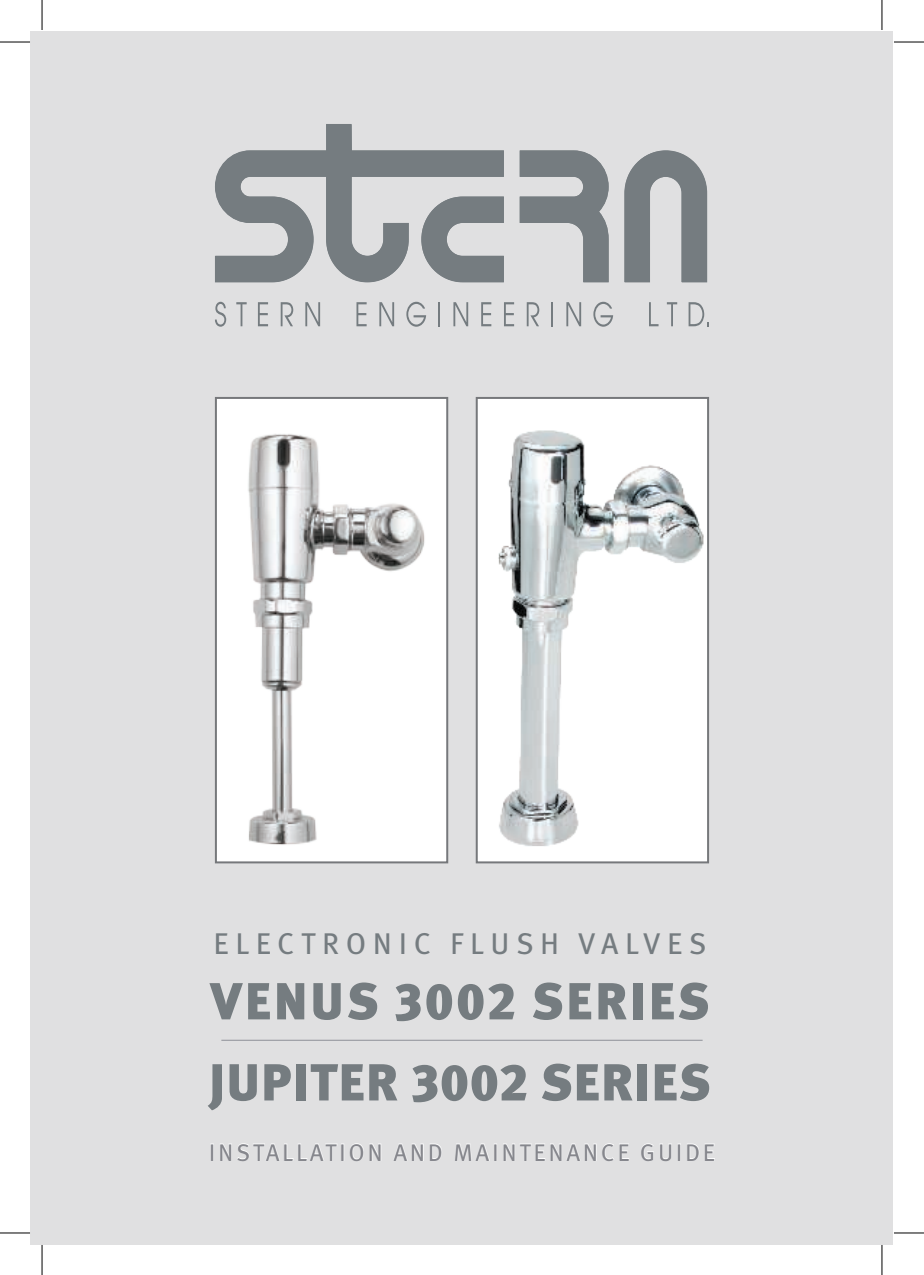
<style>
.page{position:relative;width:924px;height:1275px;background:#fff}
.page>*{position:absolute;margin:0;border:0;box-sizing:border-box;transform-origin:0 0}
.t1{font:900 52px/81px "Meta Pro";letter-spacing:.02em;color:#757c80}
.t2{font:30px "Meta Pro";letter-spacing:.22em;color:#757c80}
.t3{font:24px "Meta Pro";letter-spacing:.11em;color:#86878d}
</style>
<div class="page">
<div style="left:31px;top:31px;width:861px;height:1213px;background:#e0e0e1"></div>
<svg style="left:215px;top:302px;width:11px;height:25px"></svg>
<svg style="left:236px;top:302px;width:10px;height:24px"></svg>
<svg style="left:258px;top:302px;width:10px;height:24px"></svg>
<svg style="left:280px;top:302px;width:13px;height:24px"></svg>
<svg style="left:305px;top:302px;width:15px;height:24px"></svg>
<svg style="left:356px;top:302px;width:10px;height:24px"></svg>
<svg style="left:379px;top:302px;width:15px;height:24px"></svg>
<svg style="left:406px;top:302px;width:20px;height:25px"></svg>
<hr style="left:438px;top:302px;width:2px;height:24px;background:#757c80">
<svg style="left:453px;top:302px;width:15px;height:24px"></svg>
<svg style="left:481px;top:302px;width:10px;height:24px"></svg>
<svg style="left:504px;top:302px;width:10px;height:24px"></svg>
<svg style="left:526px;top:302px;width:13px;height:24px"></svg>
<hr style="left:551px;top:302px;width:2px;height:24px;background:#757c80">
<svg style="left:566px;top:302px;width:15px;height:24px"></svg>
<svg style="left:593px;top:302px;width:20px;height:25px"></svg>
<svg style="left:649px;top:302px;width:9px;height:24px"></svg>
<svg style="left:666px;top:302px;width:11px;height:24px"></svg>
<svg style="left:688px;top:302px;width:20px;height:24px"></svg>
<svg style="left:215px;top:124px;width:491px;height:158px"></svg>
<svg style="left:211px;top:1144px;width:2px;height:16px"></svg>
<svg style="left:220px;top:1143px;width:123px;height:18px"></svg>
<svg style="left:349px;top:1143px;width:32px;height:18px"></svg>
<svg style="left:393px;top:1143px;width:49px;height:18px"></svg>
<svg style="left:454px;top:1143px;width:42px;height:18px"></svg>
<svg style="left:503px;top:1143px;width:126px;height:18px"></svg>
<svg style="left:641px;top:1143px;width:31px;height:18px"></svg>
<div style="left:677px;top:1144px;width:3px;height:16px;border:1px solid #fff"></div>
<svg style="left:687px;top:1143px;width:28px;height:18px"></svg>
<hr style="left:221px;top:1039px;width:481px;height:2px;background:#9fa1a7">
<div style="left:216px;top:398px;width:231px;height:464px;background:#fff"></div>
<div style="left:215px;top:397px;width:233px;height:466px;border:2px solid #76787b"></div>
<div style="left:476px;top:398px;width:231px;height:464px;background:#fff"></div>
<img style="left:498px;top:430px;width:206px;height:416px">
<div style="left:475px;top:397px;width:233px;height:466px;border:2px solid #76787b"></div>
<img style="left:232px;top:434px;width:195px;height:429px">
<hr style="left:0;top:42px;width:30px;height:1px;background:#000">
<hr style="left:893px;top:42px;width:30px;height:1px;background:#000">
<hr style="left:0;top:1232px;width:30px;height:1px;background:#000">
<hr style="left:893px;top:1232px;width:30px;height:1px;background:#000">
<hr style="left:42px;top:0;width:1px;height:30px;background:#000">
<hr style="left:42px;top:1245px;width:1px;height:30px;background:#000">
<hr style="left:881px;top:0;width:1px;height:30px;background:#000">
<hr style="left:881px;top:1245px;width:1px;height:30px;background:#000">
<p class="t2" style="left:213px;top:930px;width:494px">ELECTRONIC FLUSH VALVES</p>
<p class="t1" style="left:209px;top:963px;width:503px">VENUS 3002 SERIES<br>JUPITER 3002 SERIES</p>
<p class="t3" style="left:209px;top:1142px;width:507px">INSTALLATION AND MAINTENANCE GUIDE</p>
</div>
